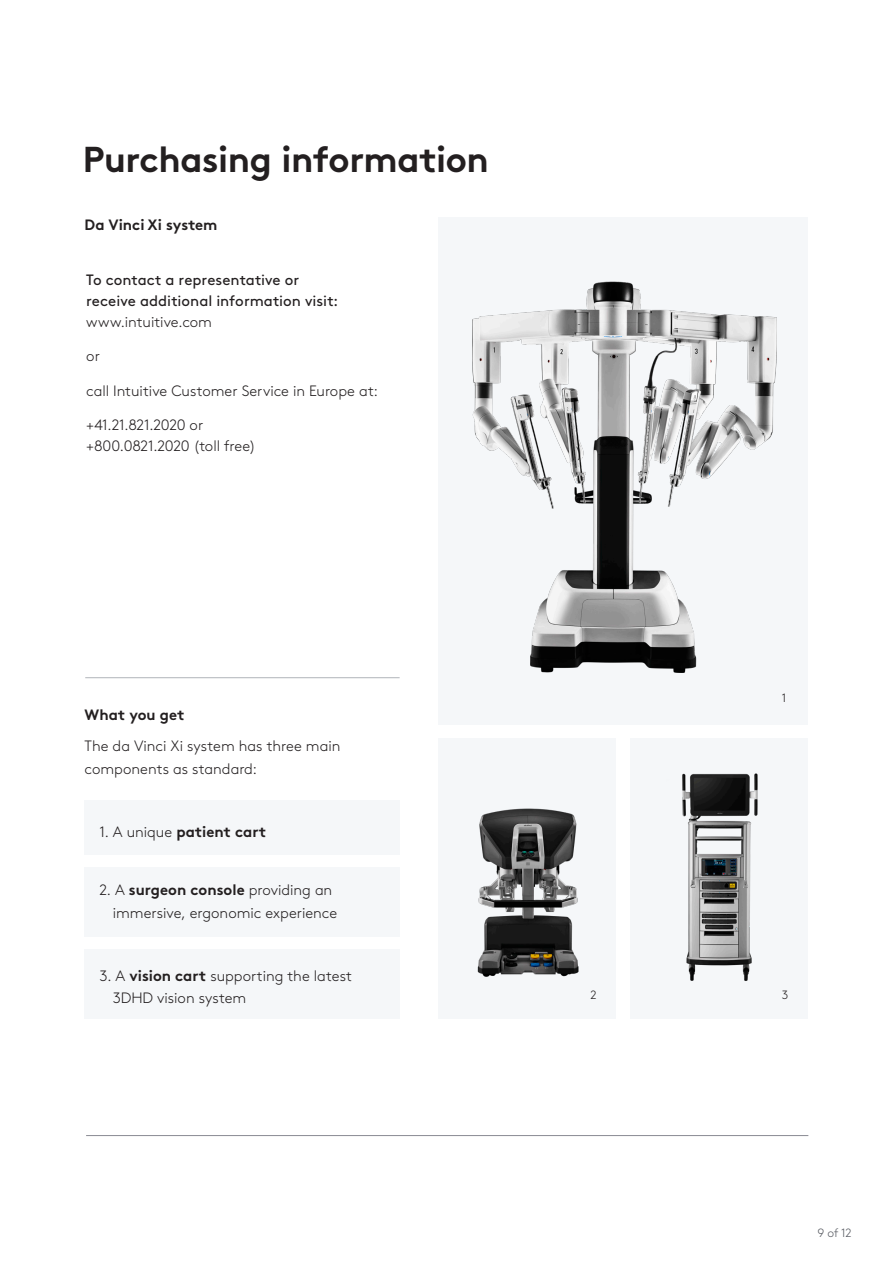
<style>
.page{position:relative;width:893px;height:1263px;background:#fff}
.page>*{position:absolute;margin:0;border:0;box-sizing:border-box;transform-origin:0 0}
.H-02{font:700 36px "Brown Pro";letter-spacing:-.015em;color:#231f20}
.t1{font:300 15px/22.5px "Brown Pro";color:#231f20}
.t2{font:15px/21px "Brown Pro";color:#231f20}
.t3{font:700 15px "Brown Pro";color:#231f20}
.t4{font:300 15px/21px "Brown Pro";letter-spacing:-.025em;color:#231f20}
.t5{font:300 12px "Brown Pro";color:#575a61}
.t6{font:300 12px "Brown Pro";color:#231f20}
.s1{font-weight:300}
.s2{font-weight:700}
</style>
<div class="page">
<hr style="left:86px;top:1135px;width:722px;height:1px;background:#8a8b93">
<hr style="left:85px;top:677px;width:315px;height:1px;background:#b1b4ba">
<div style="left:438px;top:217px;width:370px;height:508px;background:#f5f7f9"></div>
<img style="left:472px;top:282px;width:305px;height:390px">
<div style="left:630px;top:738px;width:178px;height:280px;background:#f5f7f9"></div>
<img style="left:682px;top:773px;width:76px;height:208px">
<div style="left:84px;top:801px;width:316px;height:54px;background:#f5f7f9"></div>
<div style="left:84px;top:868px;width:316px;height:69px;background:#f5f7f9"></div>
<div style="left:84px;top:949px;width:316px;height:70px;background:#f5f7f9"></div>
<div style="left:438px;top:738px;width:178px;height:280px;background:#f5f7f9"></div>
<img style="left:477px;top:808px;width:102px;height:169px">
<p class="H-02" style="left:83px;top:130px;width:407px">Purchasing information</p>
<p class="t3" style="left:85px;top:213px;width:134px">Da Vinci Xi system</p>
<p class="t2" style="left:86px;top:268px;width:253px">To contact a representative or receive additional information visit: <span class="s1">www.intuitive.com</span></p>
<p class="t1" style="left:86px;top:344px;width:15px">or</p>
<p class="t1" style="left:86px;top:378px;width:293px">call Intuitive Customer Service in Europe at:</p>
<p class="t4" style="left:86px;top:413px;width:171px">+41.21.821.2020 or +800.0821.2020 (toll free)</p>
<p class="t3" style="left:85px;top:702px;width:101px">What you get</p>
<p class="t1" style="left:85px;top:734px;width:257px">The da Vinci Xi system has three main components as standard:</p>
<p class="t3" style="left:99px;top:819px;width:168px"><span class="s1">1. A unique</span> patient cart</p>
<p class="t1" style="left:113px;top:878px;width:226px;text-indent:-14px">2. A <span class="s2">surgeon console</span> providing an immersive, ergonomic experience</p>
<p class="t1" style="left:113px;top:963px;width:241px;text-indent:-14px">3. A <span class="s2">vision cart</span> supporting the latest<br>3DHD vision system</p>
<p class="t6" style="left:591px;top:986px;width:8px">2</p>
<p class="t6" style="left:782px;top:689px;width:6px">1</p>
<p class="t6" style="left:782px;top:986px;width:8px">3</p>
<p class="t5" style="left:817px;top:1224px;width:36px">9 of 12</p>
</div>
